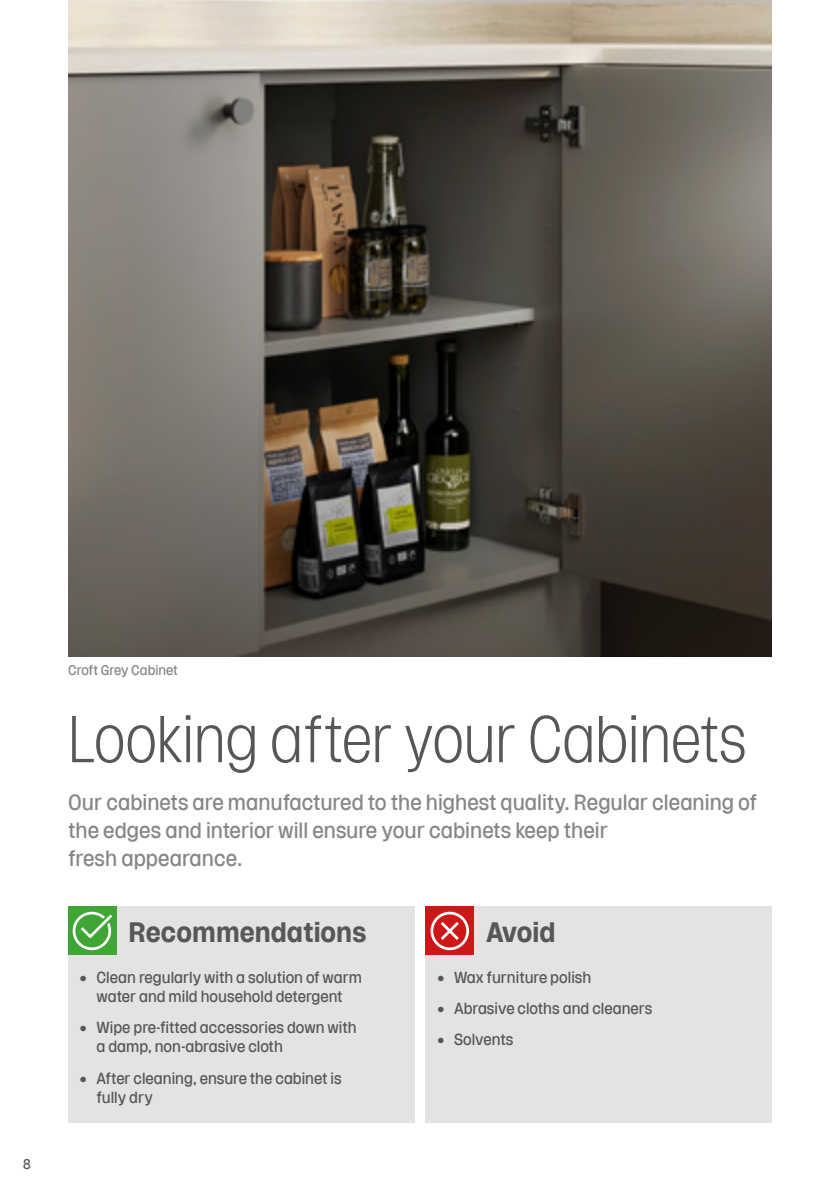
<style>
.page{position:relative;width:840px;height:1191px;background:#fff}
.page>*{position:absolute;margin:0;border:0;box-sizing:border-box;transform-origin:0 0}
.t1{font:300 66px "Rooster 2022";color:#575756;scale:.94 1}
.t2{font:700 28px "Rooster 2022";color:#575756}
.t3{font:22px/28px "Rooster 2022";color:#878787}
.t4{font:16px/19.2px "Rooster 2022";color:#575756}
.t5{font:14px "Rooster 2022";color:#878787}
.t6{font:14px "Rooster 2022";color:#575756}
</style>
<div class="page">
<hr style="left:839px;top:0;width:1px;height:1191px;background:#28353d">
<div style="left:68px;top:906px;width:346px;height:217px;background:#e3e3e3"></div>
<div style="left:425px;top:906px;width:346px;height:217px;background:#e3e3e3"></div>
<div style="left:68px;top:906px;width:48px;height:49px;background:#3fa535"></div>
<svg style="left:73px;top:911px;width:39px;height:39px"></svg>
<div style="left:425px;top:906px;width:48px;height:49px;background:#cd1719"></div>
<svg style="left:430px;top:911px;width:39px;height:39px"></svg>
<img style="left:68px;top:0;width:703px;height:656px">
<p class="t6" style="left:23px;top:1156px;width:9px">8</p>
<p class="t5" style="left:68px;top:663px;width:111px">Croft Grey Cabinet</p>
<h1 class="t1" style="left:68px;top:704px;width:723px">Looking after your Cabinets</h1>
<h3 class="t3" style="left:68px;top:788px;width:689px">Our cabinets are manufactured to the highest quality. Regular cleaning of the edges and interior will ensure your cabinets keep their<br>fresh appearance.</h3>
<h2 class="t2" style="left:128px;top:917px;width:239px">Recommendations</h2>
<p class="t4" style="left:79px;top:967px;width:284px;text-align:center">• Clean regularly with a solution of warm water and mild household detergent</p>
<p class="t4" style="left:96px;top:1018px;width:261px;text-indent:-17px">• Wipe pre-fitted accessories down with a damp, non-abrasive cloth</p>
<p class="t4" style="left:96px;top:1068px;width:246px;text-indent:-17px">• After cleaning, ensure the cabinet is fully dry</p>
<h2 class="t2" style="left:485px;top:917px;width:71px">Avoid</h2>
<p class="t4" style="left:437px;top:967px;width:156px">• Wax furniture polish</p>
<p class="t4" style="left:437px;top:998px;width:217px">• Abrasive cloths and cleaners</p>
<p class="t4" style="left:437px;top:1030px;width:78px">• Solvents</p>
</div>
